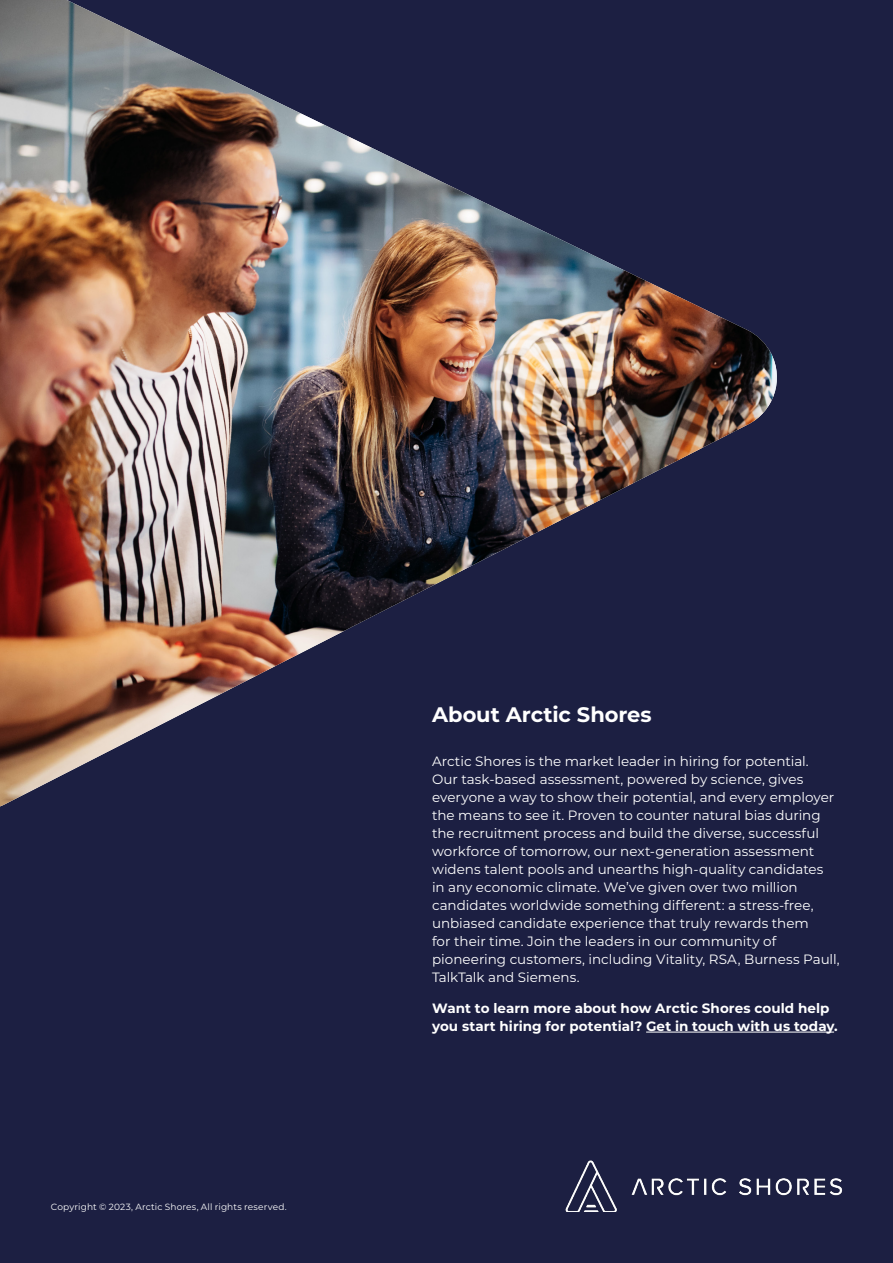
<style>
.page{position:relative;width:893px;height:1263px;background:#1c1f42}
.page>*{position:absolute;margin:0;border:0;box-sizing:border-box;transform-origin:0 0}
.t1{font:700 21px "Montserrat";letter-spacing:-.005em;color:#fff}
.t2{font:13.5px/18px "Montserrat";color:#fff}
.t3{font:700 13.5px/18px "Montserrat";letter-spacing:.005em;color:#fff}
.t4{font:9px "Montserrat";letter-spacing:.015em;color:#fff}
</style>
<div class="page">
<img style="left:0;top:0;width:777px;height:806px">
<img style="left:566px;top:1160px;width:277px;height:52px">
<hr style="left:646px;top:1032px;width:188px;height:1px;background:#fff">
<p class="t4" style="left:51px;top:1201px;width:237px">Copyright © 2023, Arctic Shores, All rights reserved.</p>
<h1 class="t1" style="left:432px;top:700px;width:221px">About Arctic Shores</h1>
<p class="t2" style="left:432px;top:752px;width:409px">Arctic Shores is the market leader in hiring for potential.<br>Our task-based assessment, powered by science, gives everyone a way to show their potential, and every employer the means to see it. Proven to counter natural bias during the recruitment process and build the diverse, successful workforce of tomorrow, our next-generation assessment widens talent pools and unearths high-quality candidates<br>in any economic climate. We’ve given over two million candidates worldwide something different: a stress-free, unbiased candidate experience that truly rewards them<br>for their time. Join the leaders in our community of pioneering customers, including Vitality, RSA, Burness Paull, TalkTalk and Siemens.</p>
<p class="t3" style="left:432px;top:998px;width:407px">Want to learn more about how Arctic Shores could help you start hiring for potential? Get in touch with us today.</p>
</div>
